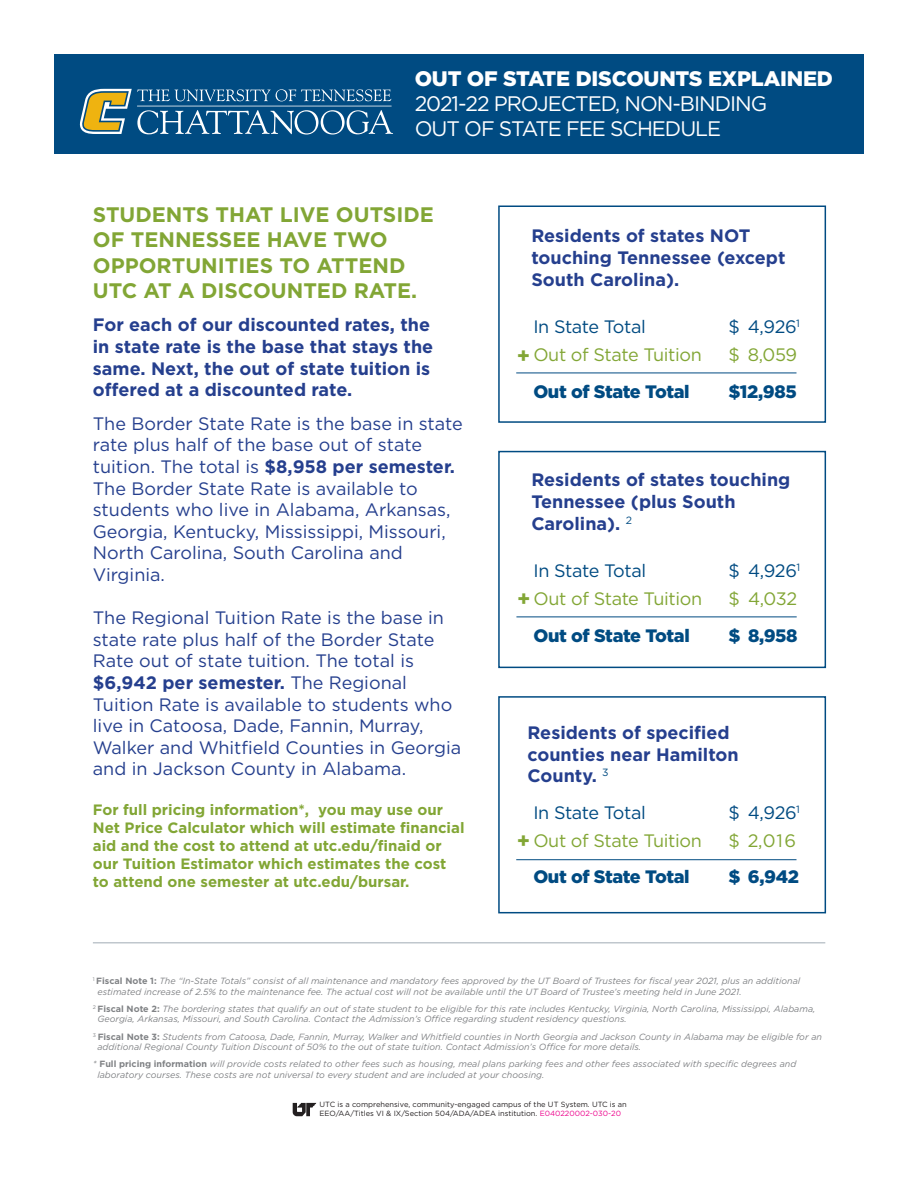
<style>
.page{position:relative;width:918px;height:1188px;background:#fff}
.page>*{position:absolute;margin:0;border:0;box-sizing:border-box;transform-origin:0 0}
.t1{font:700 21px/25.2px "Gotham";color:#82a635}
.t2{font:21px "Gotham";letter-spacing:-.05em;color:#fff}
.t3{font:900 21px "Gotham";letter-spacing:-.01em;color:#fff}
.t4{font:18px/21.6px "Gotham";color:#253f8e}
.t5{font:700 18px/21.6px "Gotham";color:#253f8e}
.t6{font:18px "Gotham";letter-spacing:-.02em;color:#82a635}
.t7{font:900 18px "Gotham";letter-spacing:-.02em;color:#004b82}
.t8{font:18px "Gotham";letter-spacing:-.02em;color:#004b82}
.t9{font:700 15px/18px "Gotham";color:#82a635}
.t10{font:italic 9px/10.5px "Gotham";color:#808285}
.t11{font:7.5px/9px "Gotham";color:#231f20}
.s1{font-weight:700}
.s2{font-weight:700;font-size:21px}
.s3{font-weight:700;font-style:normal}
.s4{color:#ed028c}
</style>
<div class="page">
<hr style="left:516px;top:373px;width:280px;height:1px;background:#004b82">
<hr style="left:516px;top:617px;width:281px;height:1px;background:#004b82">
<hr style="left:516px;top:859px;width:280px;height:1px;background:#004b82">
<div style="left:498px;top:206px;width:328px;height:217px;border:2px solid #004b82"></div>
<div style="left:498px;top:451px;width:328px;height:217px;border:2px solid #004b82"></div>
<div style="left:498px;top:696px;width:328px;height:217px;border:2px solid #004b82"></div>
<svg style="left:293px;top:1103px;width:23px;height:13px"></svg>
<div style="left:54px;top:54px;width:810px;height:99px;background:#004b82"></div>
<svg style="left:80px;top:89px;width:313px;height:46px"></svg>
<hr style="left:137px;top:106px;width:255px;height:1px;background:#fff">
<hr style="left:93px;top:942px;width:732px;height:1px;background:#a1acb4">
<p class="t3" style="left:415px;top:64px;width:420px">OUT OF STATE DISCOUNTS EXPLAINED</p>
<p class="t2" style="left:415px;top:90px;width:354px">2021-22 PROJECTED, NON-BINDING</p>
<p class="t2" style="left:415px;top:115px;width:308px">OUT OF STATE FEE SCHEDULE</p>
<p class="t1" style="left:93px;top:202px;width:343px">STUDENTS THAT LIVE OUTSIDE<br>OF TENNESSEE HAVE TWO<br>OPPORTUNITIES TO ATTEND<br>UTC AT A DISCOUNTED RATE.</p>
<p class="t5" style="left:93px;top:314px;width:342px">For each of our discounted rates, the in state rate is the base that stays the same. Next, the out of state tuition is offered at a discounted rate.</p>
<p class="t4" style="left:93px;top:412px;width:372px">The Border State Rate is the base in state rate plus half of the base out of state tuition. The total is <span class="s1">$8,958 per semester.<br></span>The Border State Rate is available to students who live in Alabama, Arkansas, Georgia, Kentucky, Mississippi, Missouri, North Carolina, South Carolina and Virginia.</p>
<p class="t4" style="left:93px;top:607px;width:370px">The Regional Tuition Rate is the base in state rate plus half of the Border State Rate out of state tuition. The total is <span class="s1">$6,942 per semester.</span> The Regional Tuition Rate is available to students who live in Catoosa, Dade, Fannin, Murray, Walker and Whitfield Counties in Georgia and in Jackson County in Alabama.</p>
<p class="t9" style="left:93px;top:801px;width:373px">For full pricing information*, you may use our Net Price Calculator which will estimate financial aid and the cost to attend at utc.edu/finaid or our Tuition Estimator which estimates the cost to attend one semester at utc.edu/bursar.</p>
<p class="t5" style="left:531px;top:225px;width:256px">Residents of states NOT touching Tennessee (except<br>South Carolina).</p>
<p class="t8" style="left:533px;top:316px;width:114px">In State Total</p>
<p class="t8" style="left:728px;top:316px;width:73px">$ 4,926<sup>1</sup></p>
<p class="t6" style="left:517px;top:343px;width:187px"><span class="s2">+</span> Out of State Tuition</p>
<p class="t6" style="left:728px;top:343px;width:70px">$ 8,059</p>
<p class="t7" style="left:533px;top:379px;width:158px">Out of State Total</p>
<p class="t7" style="left:728px;top:379px;width:70px">$12,985</p>
<p class="t5" style="left:531px;top:469px;width:261px">Residents of states touching<br>Tennessee (plus South<br>Carolina). <sup>2</sup></p>
<p class="t8" style="left:534px;top:559px;width:114px">In State Total</p>
<p class="t8" style="left:729px;top:559px;width:73px">$ 4,926<sup>1</sup></p>
<p class="t6" style="left:517px;top:587px;width:187px"><span class="s2">+</span> Out of State Tuition</p>
<p class="t6" style="left:729px;top:587px;width:70px">$ 4,032</p>
<p class="t7" style="left:534px;top:623px;width:158px">Out of State Total</p>
<p class="t7" style="left:729px;top:623px;width:71px">$ 8,958</p>
<p class="t5" style="left:527px;top:722px;width:213px">Residents of specified counties near Hamilton<br>County. <sup>3</sup></p>
<p class="t8" style="left:533px;top:801px;width:114px">In State Total</p>
<p class="t8" style="left:728px;top:801px;width:73px">$ 4,926<sup>1</sup></p>
<p class="t6" style="left:517px;top:829px;width:187px"><span class="s2">+</span> Out of State Tuition</p>
<p class="t6" style="left:728px;top:829px;width:69px">$ 2,016</p>
<p class="t7" style="left:533px;top:865px;width:158px">Out of State Total</p>
<p class="t7" style="left:728px;top:865px;width:72px">$ 6,942</p>
<p class="t10" style="left:97px;top:975px;width:704px;text-indent:-4px"><sup>1</sup> <span class="s3">Fiscal Note 1:</span> The “In-State Totals” consist of all maintenance and mandatory fees approved by the UT Board of Trustees for fiscal year 2021, plus an additional estimated increase of 2.5% to the maintenance fee. The actual cost will not be available until the UT Board of Trustee’s meeting held in June 2021.</p>
<p class="t10" style="left:97px;top:1003px;width:720px;text-indent:-4px"><sup>2</sup> <span class="s3">Fiscal Note 2:</span> The bordering states that qualify an out of state student to be eligible for this rate includes Kentucky, Virginia, North Carolina, Mississippi, Alabama,<br>Georgia, Arkansas, Missouri, and South Carolina. Contact the Admission’s Office regarding student residency questions.</p>
<p class="t10" style="left:97px;top:1031px;width:726px;text-indent:-4px"><sup>3</sup> <span class="s3">Fiscal Note 3:</span> Students from Catoosa, Dade, Fannin, Murray, Walker and Whitfield counties in North Georgia and Jackson County in Alabama may be eligible for an additional Regional County Tuition Discount of 50% to the out of state tuition. Contact Admission’s Office for more details.</p>
<p class="t10" style="left:97px;top:1059px;width:700px;text-indent:-4px">* <span class="s3">Full pricing information</span> will provide costs related to other fees such as housing, meal plans parking fees and other fees associated with specific degrees and laboratory courses. These costs are not universal to every student and are included at your choosing.</p>
<p class="t11" style="left:320px;top:1100px;width:309px">UTC is a comprehensive, community-engaged campus of the UT System. UTC is an<br>EEO/AA/Titles VI &amp; IX/Section 504/ADA/ADEA institution. <span class="s4">E040220002-030-20</span></p>
</div>
